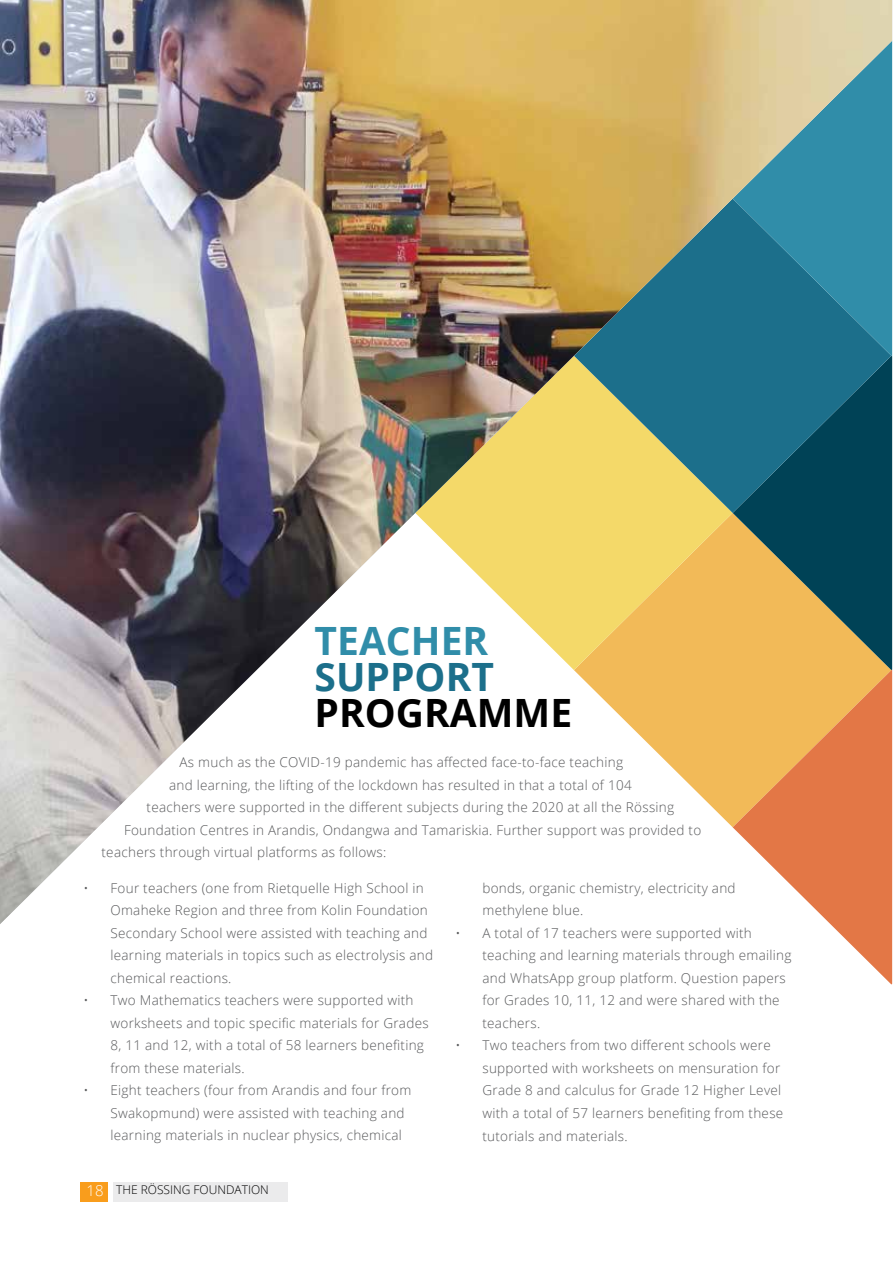
<style>
.page{position:relative;width:893px;height:1263px;background:#fff}
.page>*{position:absolute;margin:0;border:0;box-sizing:border-box;transform-origin:0 0}
.t1{font:700 39px "Open Sans";color:#000}
.t2{font:700 39px "Open Sans";color:#308da9}
.t3{font:700 39px "Open Sans";color:#1c6f8b}
.t4{font:300 13.5px/22.5px "Open Sans";letter-spacing:.02em;color:#58595b}
.t5{font:300 12px "Open Sans";color:#000}
.s1{font-size:15px;color:#fff}
</style>
<div class="page">
<svg style="left:830px;top:924px;width:62px;height:60px"></svg>
<img style="left:0;top:0;width:892px;height:924px">
<div style="left:81px;top:1182px;width:27px;height:20px;background:#f99d1c"></div>
<div style="left:114px;top:1182px;width:174px;height:20px;background:#ebebec"></div>
<h1 class="t2" style="left:315px;top:613px;width:175px">TEACHER</h1>
<h1 class="t3" style="left:315px;top:649px;width:181px">SUPPORT</h1>
<h1 class="t1" style="left:315px;top:685px;width:259px">PROGRAMME</h1>
<p class="t4" style="left:180px;top:751px;width:445px">As much as the COVID-19 pandemic has affected face-to-face teaching</p>
<p class="t4" style="left:169px;top:773px;width:464px">and learning, the lifting of the lockdown has resulted in that a total of 104</p>
<p class="t4" style="left:147px;top:796px;width:529px">teachers were supported in the different subjects during the 2020 at all the Rössing</p>
<p class="t4" style="left:124px;top:818px;width:579px">Foundation Centres in Arandis, Ondangwa and Tamariskia. Further support was provided to</p>
<p class="t4" style="left:102px;top:841px;width:286px">teachers through virtual platforms as follows:</p>
<p class="t4" style="left:111px;top:876px;width:324px;text-indent:-27px">• Four teachers (one from Rietquelle High School in Omaheke Region and three from Kolin Foundation Secondary School were assisted with teaching and learning materials in topics such as electrolysis and chemical reactions.</p>
<p class="t4" style="left:111px;top:989px;width:320px;text-indent:-27px">• Two Mathematics teachers were supported with worksheets and topic specific materials for Grades 8, 11 and 12, with a total of 58 learners benefiting from these materials.</p>
<p class="t4" style="left:111px;top:1079px;width:302px;text-indent:-27px">• Eight teachers (four from Arandis and four from<br>Swakopmund) were assisted with teaching and learning materials in nuclear physics, chemical</p>
<p class="t4" style="left:482px;top:876px;width:255px">bonds, organic chemistry, electricity and methylene blue.</p>
<p class="t4" style="left:482px;top:921px;width:310px;text-indent:-27px">• A total of 17 teachers were supported with teaching and learning materials through emailing and WhatsApp group platform. Question papers for Grades 10, 11, 12 and were shared with the teachers.</p>
<p class="t4" style="left:482px;top:1034px;width:302px;text-indent:-27px">• Two teachers from two different schools were supported with worksheets on mensuration for Grade 8 and calculus for Grade 12 Higher Level with a total of 57 learners benefiting from these tutorials and materials.</p>
<p class="t5" style="left:87px;top:1181px;width:184px"><span class="s1">18</span> THE RÖSSING FOUNDATION</p>
</div>
